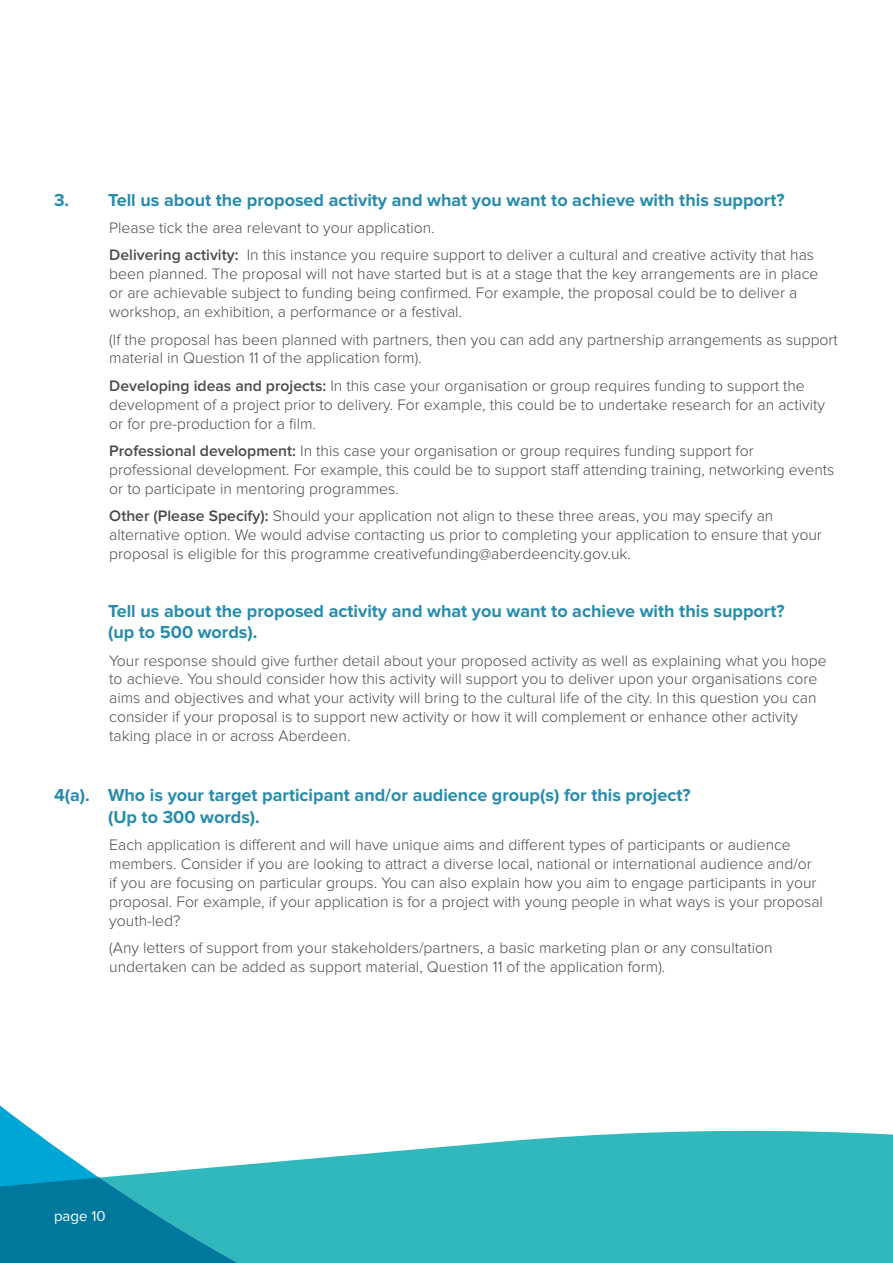
<style>
.page{position:relative;width:893px;height:1263px;background:#fff}
.page>*{position:absolute;margin:0;border:0;box-sizing:border-box;transform-origin:0 0}
.sub_sub_head{font:700 18px/21.6px "Proxima Nova";color:#268cad}
.tabbed_sub_head{font:700 18px/21.6px "Proxima Nova";color:#268cad}
.tabbed_body{font:300 15.75px/18.9px "Proxima Nova";color:#4a4a49}
.t1{font:15px "Proxima Nova";color:#fff}
.s1{font-weight:600}
</style>
<div class="page">
<svg style="left:0;top:1105px;width:893px;height:72px"></svg>
<svg style="left:0;top:1177px;width:893px;height:86px;fill:#30b8bd"></svg>
<p class="sub_sub_head" style="left:54px;top:189px;width:732px">3. Tell us about the proposed activity and what you want to achieve with this support?</p>
<p class="tabbed_body" style="left:109px;top:218px;width:327px">Please tick the area relevant to your application.</p>
<p class="tabbed_body" style="left:109px;top:246px;width:711px"><span class="s1">Delivering activity:</span> In this instance you require support to deliver a cultural and creative activity that has been planned. The proposal will not have started but is at a stage that the key arrangements are in place or are achievable subject to funding being confirmed. For example, the proposal could be to deliver a workshop, an exhibition, a performance or a festival.</p>
<p class="tabbed_body" style="left:109px;top:330px;width:730px">(If the proposal has been planned with partners, then you can add any partnership arrangements as support material in Question 11 of the application form).</p>
<p class="tabbed_body" style="left:109px;top:376px;width:717px"><span class="s1">Developing ideas and projects:</span> In this case your organisation or group requires funding to support the development of a project prior to delivery. For example, this could be to undertake research for an activity or for pre-production for a film.</p>
<p class="tabbed_body" style="left:109px;top:441px;width:727px"><span class="s1">Professional development:</span> In this case your organisation or group requires funding support for professional development. For example, this could be to support staff attending training, networking events or to participate in mentoring programmes.</p>
<p class="tabbed_body" style="left:109px;top:507px;width:714px"><span class="s1">Other (Please Specify):</span> Should your application not align to these three areas, you may specify an alternative option. We would advise contacting us prior to completing your application to ensure that your proposal is eligible for this programme creativefunding@aberdeencity.gov.uk.</p>
<p class="tabbed_sub_head" style="left:108px;top:600px;width:678px">Tell us about the proposed activity and what you want to achieve with this support? (up to 500 words).</p>
<p class="tabbed_body" style="left:109px;top:651px;width:719px">Your response should give further detail about your proposed activity as well as explaining what you hope to achieve. You should consider how this activity will support you to deliver upon your organisations core aims and objectives and what your activity will bring to the cultural life of the city. In this question you can consider if your proposal is to support new activity or how it will complement or enhance other activity taking place in or across Aberdeen.</p>
<p class="sub_sub_head" style="left:108px;top:785px;width:584px;text-indent:-54px">4(a). Who is your target participant and/or audience group(s) for this project? (Up to 300 words).</p>
<p class="tabbed_body" style="left:109px;top:836px;width:715px">Each application is different and will have unique aims and different types of participants or audience members. Consider if you are looking to attract a diverse local, national or international audience and/or if you are focusing on particular groups. You can also explain how you aim to engage participants in your proposal. For example, if your application is for a project with young people in what ways is your proposal youth-led?</p>
<p class="tabbed_body" style="left:109px;top:939px;width:665px">(Any letters of support from your stakeholders/partners, a basic marketing plan or any consultation undertaken can be added as support material, Question 11 of the application form).</p>
<p class="t1" style="left:54px;top:1207px;width:53px">page 10</p>
</div>
